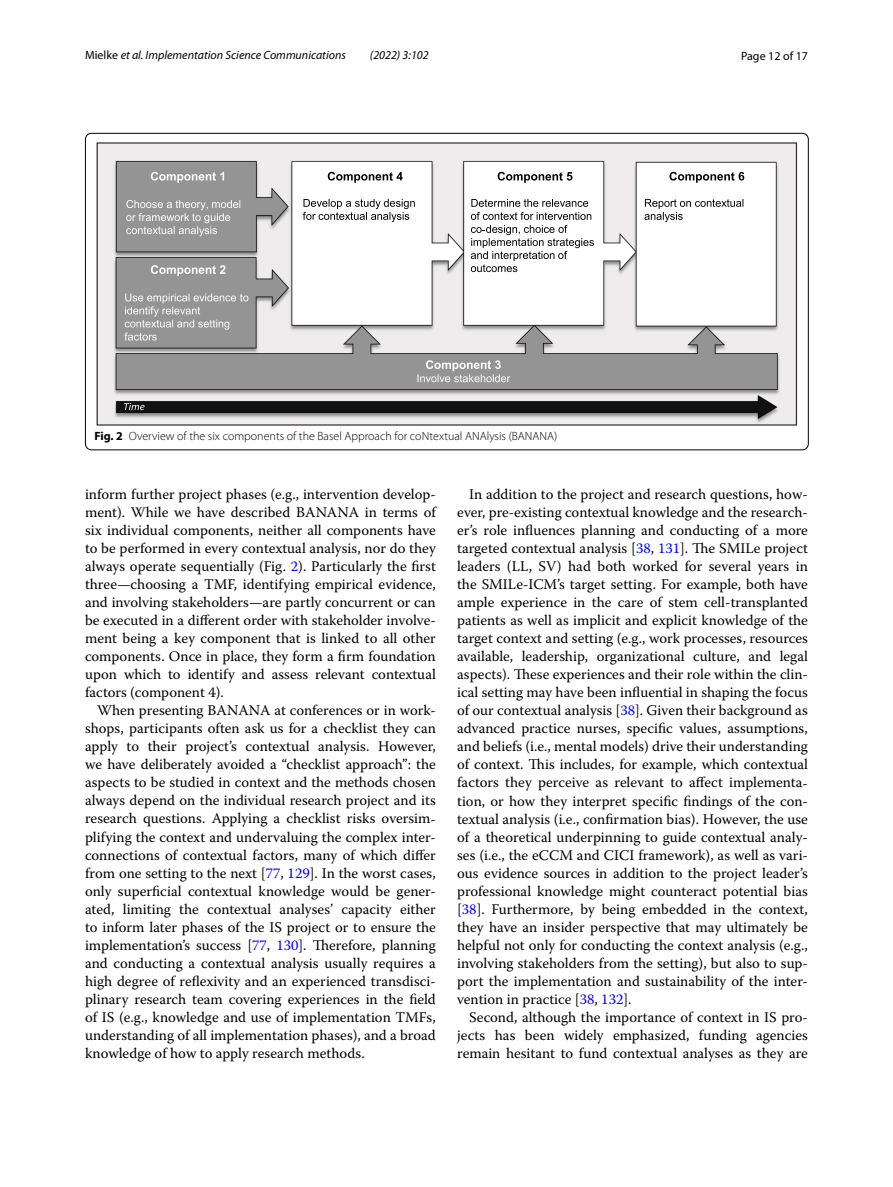
<style>
.page{position:relative;width:893px;height:1187px;background:#fff}
.page>*{position:absolute;margin:0;border:0;box-sizing:border-box;transform-origin:0 0}
.t1{font:14.7px/18px "Warnock Pro";color:#000;text-align:justify}
.t2{font:300 12px "Myriad Pro";color:#000}
.t3{font:italic 12px "Myriad Pro";color:#000}
.t4{font:12px "Myriad Pro";color:#000}
.s1{font-style:normal}
.s2{font-weight:700}
.s3{color:#00f}
</style>
<div class="page">
<img style="left:97px;top:142px;width:700px;height:283px">
<svg style="left:124px;top:403px;width:21px;height:7px"></svg>
<svg style="left:151px;top:172px;width:73px;height:11px"></svg>
<svg style="left:126px;top:200px;width:114px;height:36px;background:#a6a6a6"></svg>
<svg style="left:417px;top:360px;width:93px;height:22px;background:#ababab"></svg>
<svg style="left:151px;top:265px;width:74px;height:11px"></svg>
<svg style="left:124px;top:293px;width:124px;height:47px;background:#a2a2a2"></svg>
<svg style="left:328px;top:172px;width:75px;height:11px"></svg>
<svg style="left:303px;top:199px;width:112px;height:23px"></svg>
<svg style="left:498px;top:172px;width:74px;height:11px"></svg>
<svg style="left:471px;top:199px;width:123px;height:73px"></svg>
<svg style="left:669px;top:172px;width:75px;height:11px"></svg>
<svg style="left:644px;top:199px;width:99px;height:23px"></svg>
<p class="t3" style="left:85px;top:48px;width:262px"><span class="s1">Mielke</span> et al. Implementation Science Communications</p>
<p class="t3" style="left:370px;top:48px;width:60px">(2022) 3:102</p>
<p class="t4" style="left:741px;top:48px;width:68px">Page 12 of 17</p>
<p class="t2" style="left:94px;top:429px;width:465px"><span class="s2">Fig. 2</span> Overview of the six components of the Basel Approach for coNtextual ANAlysis (BANANA)</p>
<p class="t1" style="left:85px;top:485px;width:352px">inform further project phases (e.g., intervention develop&shy;ment). While we have described BANANA in terms of six individual components, neither all components have to be performed in every contextual analysis, nor do they always operate sequentially (Fig. <span class="s3">2</span>). Particularly the first three—choosing a TMF, identifying empirical evidence, and involving stakeholders—are partly concurrent or can be executed in a different order with stakeholder involve&shy;ment being a key component that is linked to all other components. Once in place, they form a firm foundation upon which to identify and assess relevant contextual factors (component 4).</p>
<p class="t1" style="left:85px;top:701px;width:352px;text-indent:12px">When presenting BANANA at conferences or in work&shy;shops, participants often ask us for a checklist they can apply to their project’s contextual analysis. However, we have deliberately avoided a “checklist approach”: the aspects to be studied in context and the methods chosen always depend on the individual research project and its research questions. Applying a checklist risks oversim&shy;plifying the context and undervaluing the complex inter&shy;connections of contextual factors, many of which differ from one setting to the next [<span class="s3">77</span>, <span class="s3">129</span>]. In the worst cases, only superficial contextual knowledge would be gener&shy;ated, limiting the contextual analyses’ capacity either to inform later phases of the IS project or to ensure the implementation’s success [<span class="s3">77</span>, <span class="s3">130</span>]. Therefore, planning and conducting a contextual analysis usually requires a high degree of reflexivity and an experienced transdisci&shy;plinary research team covering experiences in the field of IS (e.g., knowledge and use of implementation TMFs, understanding of all implementation phases), and a broad knowledge of how to apply research methods.</p>
<p class="t1" style="left:457px;top:485px;width:352px;text-indent:12px">In addition to the project and research questions, how&shy;ever, pre-existing contextual knowledge and the research&shy;er’s role influences planning and conducting of a more targeted contextual analysis [<span class="s3">38</span>, <span class="s3">131</span>]. The SMILe project leaders (LL, SV) had both worked for several years in the SMILe-ICM’s target setting. For example, both have ample experience in the care of stem cell-transplanted patients as well as implicit and explicit knowledge of the target context and setting (e.g., work processes, resources available, leadership, organizational culture, and legal aspects). These experiences and their role within the clin&shy;ical setting may have been influential in shaping the focus of our contextual analysis [<span class="s3">38</span>]. Given their background as advanced practice nurses, specific values, assumptions, and beliefs (i.e., mental models) drive their understanding of context. This includes, for example, which contextual factors they perceive as relevant to affect implementa&shy;tion, or how they interpret specific findings of the con&shy;textual analysis (i.e., confirmation bias). However, the use of a theoretical underpinning to guide contextual analy&shy;ses (i.e., the eCCM and CICI framework), as well as vari&shy;ous evidence sources in addition to the project leader’s professional knowledge might counteract potential bias [<span class="s3">38</span>]. Furthermore, by being embedded in the context, they have an insider perspective that may ultimately be helpful not only for conducting the context analysis (e.g., involving stakeholders from the setting), but also to sup&shy;port the implementation and sustainability of the inter&shy;vention in practice [<span class="s3">38</span>, <span class="s3">132</span>].</p>
<p class="t1" style="left:457px;top:1007px;width:352px;text-indent:12px">Second, although the importance of context in IS pro&shy;jects has been widely emphasized, funding agencies remain hesitant to fund contextual analyses as they are</p>
</div>
